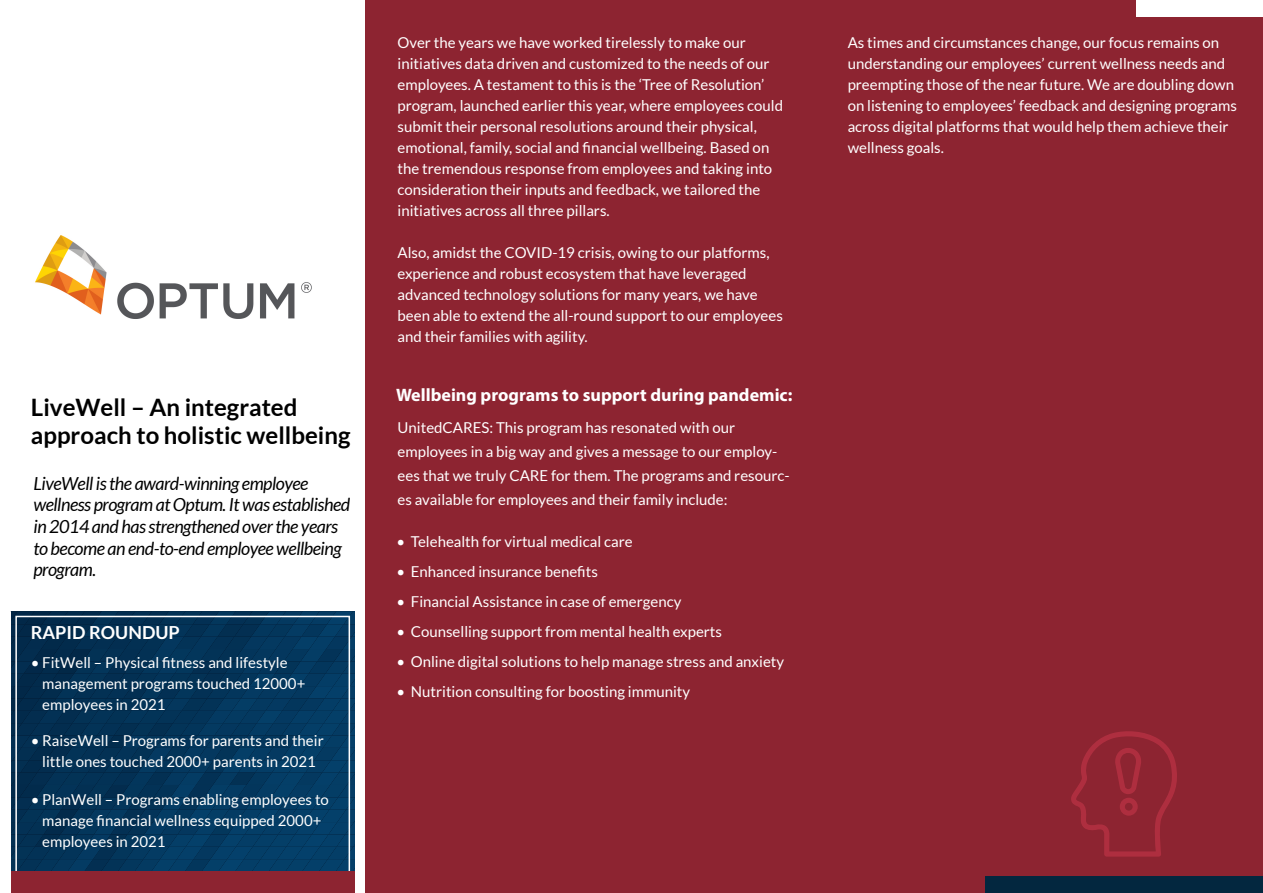
<style>
.page{position:relative;width:1263px;height:893px;background:#fff}
.page>*{position:absolute;margin:0;border:0;box-sizing:border-box;transform-origin:0 0}
.t1{font:700 24px/28.8px "Lato";color:#000}
.t2{font:italic 18px/21.6px "Lato";letter-spacing:-.03em;color:#000}
.t3{font:700 18px "Myriad Pro";color:#fff}
.t4{font:700 18px "Lato";color:#fff}
.t5{font:15px/21px "Lato";color:#fff}
</style>
<div class="page">
<svg style="left:11px;top:611px;width:344px;height:260px;background:#033459"></svg>
<div style="left:15px;top:616px;width:335px;height:272px;border:2px solid #fff"></div>
<div style="left:11px;top:871px;width:344px;height:22px;background:#8d2431"></div>
<div style="left:366px;top:0;width:897px;height:893px;background:#8d2431"></div>
<svg style="left:1071px;top:731px;width:106px;height:126px"></svg>
<div style="left:985px;top:876px;width:278px;height:17px;background:#03273f"></div>
<div style="left:1136px;top:0;width:127px;height:17px;background:#fff"></div>
<img style="left:35px;top:235px;width:277px;height:84px">
<h1 class="t1" style="left:31px;top:392px;width:321px">LiveWell – An integrated approach to holistic wellbeing</h1>
<p class="t2" style="left:33px;top:473px;width:318px">LiveWell is the award-winning employee wellness program at Optum. It was established in 2014 and has strengthened over the years to become an end-to-end employee wellbeing program.</p>
<p class="t4" style="left:31px;top:623px;width:151px">RAPID ROUNDUP</p>
<p class="t5" style="left:42px;top:652px;width:265px;text-indent:-12px">• FitWell – Physical fitness and lifestyle management programs touched 12000+ employees in 2021</p>
<p class="t5" style="left:31px;top:730px;width:294px;text-align:center">• RaiseWell – Programs for parents and their little ones touched 2000+ parents in 2021</p>
<p class="t5" style="left:42px;top:788px;width:288px;text-indent:-12px">• PlanWell – Programs enabling employees to manage financial wellness equipped 2000+ employees in 2021</p>
<p class="t5" style="left:398px;top:32px;width:387px">Over the years we have worked tirelessly to make our initiatives data driven and customized to the needs of our employees. A testament to this is the ‘Tree of Resolution’ program, launched earlier this year, where employees could submit their personal resolutions around their physical, emotional, family, social and financial wellbeing. Based on the tremendous response from employees and taking into consideration their inputs and feedback, we tailored the initiatives across all three pillars.</p>
<p class="t5" style="left:848px;top:32px;width:391px">As times and circumstances change, our focus remains on understanding our employees’ current wellness needs and preempting those of the near future. We are doubling down on listening to employees’ feedback and designing programs across digital platforms that would help them achieve their wellness goals.</p>
<p class="t5" style="left:398px;top:242px;width:387px">Also, amidst the COVID-19 crisis, owing to our platforms, experience and robust ecosystem that have leveraged advanced technology solutions for many years, we have been able to extend the all-round support to our employees and their families with agility.</p>
<p class="t3" style="left:396px;top:383px;width:398px">Wellbeing programs to support during pandemic:</p>
<p class="t5" style="left:398px;top:416px;width:393px;line-height:24px">UnitedCARES: This program has resonated with our employees in a big way and gives a message to our employ&shy;ees that we truly CARE for them. The programs and resourc&shy;es available for employees and their family include:</p>
<p class="t5" style="left:396px;top:531px;width:238px">• Telehealth for virtual medical care</p>
<p class="t5" style="left:396px;top:561px;width:203px">• Enhanced insurance benefits</p>
<p class="t5" style="left:396px;top:591px;width:287px">• Financial Assistance in case of emergency</p>
<p class="t5" style="left:396px;top:621px;width:327px">• Counselling support from mental health experts</p>
<p class="t5" style="left:396px;top:651px;width:389px">• Online digital solutions to help manage stress and anxiety</p>
<p class="t5" style="left:396px;top:681px;width:295px">• Nutrition consulting for boosting immunity</p>
</div>
